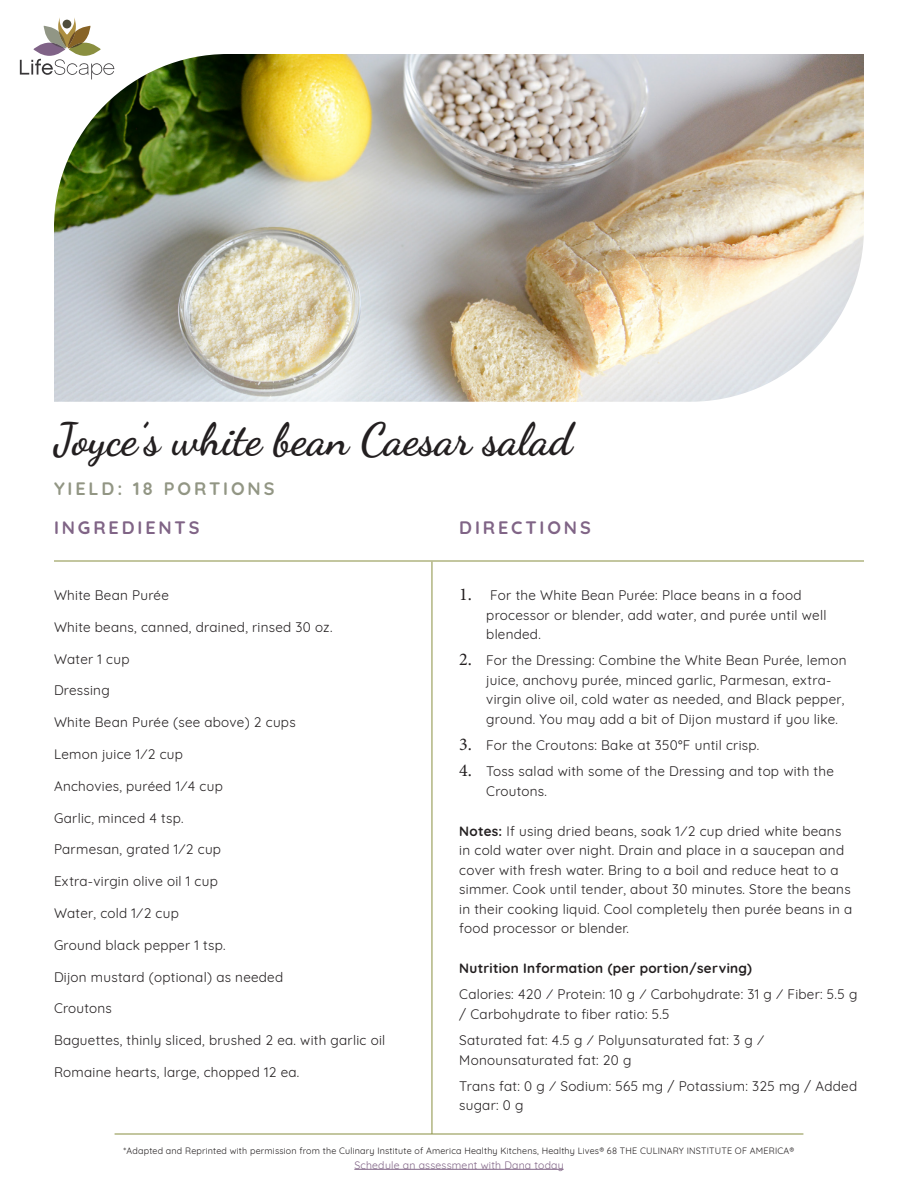
<style>
.page{position:relative;width:918px;height:1188px;background:#fff}
.page>*{position:absolute;margin:0;border:0;box-sizing:border-box;transform-origin:0 0}
.t1{font:45px "Dancing Script";color:#231f20}
.t2{font:700 18px "Quicksand";letter-spacing:.16em;color:#806486}
.t3{font:700 18px "Quicksand";letter-spacing:.16em;color:#929684}
.t4{font:13.5px/19.5px "Quicksand";letter-spacing:.02em;color:#231f20}
.t5{font:700 13.5px "Quicksand";letter-spacing:.02em;color:#231f20}
.t6{font:10.5px "Quicksand";letter-spacing:.02em;color:#806486}
.t7{font:9px "Quicksand";letter-spacing:.02em;color:#231f20}
.s1{font-family:"Minion Pro";font-size:18px}
.s2{font-weight:700}
</style>
<div class="page">
<img style="left:54px;top:54px;width:810px;height:348px">
<hr style="left:54px;top:561px;width:810px;height:1px;background:#898f41">
<hr style="left:432px;top:562px;width:1px;height:572px;background:#898f41">
<svg style="left:20px;top:59px;width:94px;height:20px"></svg>
<svg style="left:69px;top:43px;width:32px;height:13px"></svg>
<svg style="left:33px;top:43px;width:32px;height:13px"></svg>
<svg style="left:44px;top:18px;width:46px;height:30px"></svg>
<div style="left:63px;top:20px;width:8px;height:8px;background:#4f4d3b;border-radius:50%"></div>
<hr style="left:115px;top:1134px;width:688px;height:1px;background:#898f41">
<hr style="left:354px;top:1169px;width:210px;height:1px;background:#806486">
<p class="t1" style="left:54px;top:405px;width:520px">Joyce’s white bean Caesar salad</p>
<p class="t3" style="left:54px;top:473px;width:222px">YIELD: 18 PORTIONS</p>
<p class="t2" style="left:54px;top:513px;width:147px">INGREDIENTS</p>
<p class="t4" style="left:54px;top:584px;width:116px">White Bean Purée</p>
<p class="t4" style="left:54px;top:616px;width:280px">White beans, canned, drained, rinsed 30 oz.</p>
<p class="t4" style="left:54px;top:648px;width:77px">Water 1 cup</p>
<p class="t4" style="left:54px;top:679px;width:57px">Dressing</p>
<p class="t4" style="left:54px;top:711px;width:243px">White Bean Purée (see above) 2 cups</p>
<p class="t4" style="left:54px;top:743px;width:131px">Lemon juice 1⁄2 cup</p>
<p class="t4" style="left:54px;top:775px;width:170px">Anchovies, puréed 1⁄4 cup</p>
<p class="t4" style="left:54px;top:807px;width:131px">Garlic, minced 4 tsp.</p>
<p class="t4" style="left:54px;top:838px;width:169px">Parmesan, grated 1⁄2 cup</p>
<p class="t4" style="left:54px;top:870px;width:165px">Extra-virgin olive oil 1 cup</p>
<p class="t4" style="left:54px;top:902px;width:126px">Water, cold 1⁄2 cup</p>
<p class="t4" style="left:54px;top:934px;width:173px">Ground black pepper 1 tsp.</p>
<p class="t4" style="left:54px;top:966px;width:231px">Dijon mustard (optional) as needed</p>
<p class="t4" style="left:54px;top:997px;width:59px">Croutons</p>
<p class="t4" style="left:54px;top:1029px;width:333px">Baguettes, thinly sliced, brushed 2 ea. with garlic oil</p>
<p class="t4" style="left:54px;top:1061px;width:247px">Romaine hearts, large, chopped 12 ea.</p>
<p class="t2" style="left:459px;top:513px;width:133px">DIRECTIONS</p>
<p class="t4" style="left:486px;top:584px;width:342px;text-indent:-27px"><span class="s1">1.</span> For the White Bean Purée: Place beans in a food processor or blender, add water, and purée until well blended.</p>
<p class="t4" style="left:486px;top:649px;width:362px;text-indent:-27px"><span class="s1">2.</span> For the Dressing: Combine the White Bean Purée, lemon juice, anchovy purée, minced garlic, Parmesan, extra&shy;virgin olive oil, cold water as needed, and Black pepper, ground. You may add a bit of Dijon mustard if you like.</p>
<p class="t4" style="left:459px;top:734px;width:302px"><span class="s1">3.</span> For the Croutons: Bake at 350°F until crisp.</p>
<p class="t4" style="left:486px;top:760px;width:349px;text-indent:-27px"><span class="s1">4.</span> Toss salad with some of the Dressing and top with the<br>Croutons.</p>
<p class="t4" style="left:459px;top:820px;width:394px"><span class="s2">Notes:</span> If using dried beans, soak 1⁄2 cup dried white beans in cold water over night. Drain and place in a saucepan and cover with fresh water. Bring to a boil and reduce heat to a simmer. Cook until tender, about 30 minutes. Store the beans in their cooking liquid. Cool completely then purée beans in a food processor or blender.</p>
<p class="t5" style="left:459px;top:957px;width:294px">Nutrition Information (per portion/serving)</p>
<p class="t4" style="left:459px;top:983px;width:400px">Calories: 420 ⁄ Protein: 10 g ⁄ Carbohydrate: 31 g ⁄ Fiber: 5.5 g / Carbohydrate to fiber ratio: 5.5</p>
<p class="t4" style="left:459px;top:1029px;width:306px">Saturated fat: 4.5 g ⁄ Polyunsaturated fat: 3 g ⁄<br>Monounsaturated fat: 20 g</p>
<p class="t4" style="left:459px;top:1075px;width:399px">Trans fat: 0 g ⁄ Sodium: 565 mg / Potassium: 325 mg / Added sugar: 0 g</p>
<p class="t7" style="left:124px;top:1143px;width:672px">*Adapted and Reprinted with permission from the Culinary Institute of America Healthy Kitchens, Healthy Lives® 68 THE CULINARY INSTITUTE OF AMERICA®</p>
<p class="t6" style="left:354px;top:1157px;width:211px">Schedule an assessment with Dana today</p>
</div>
